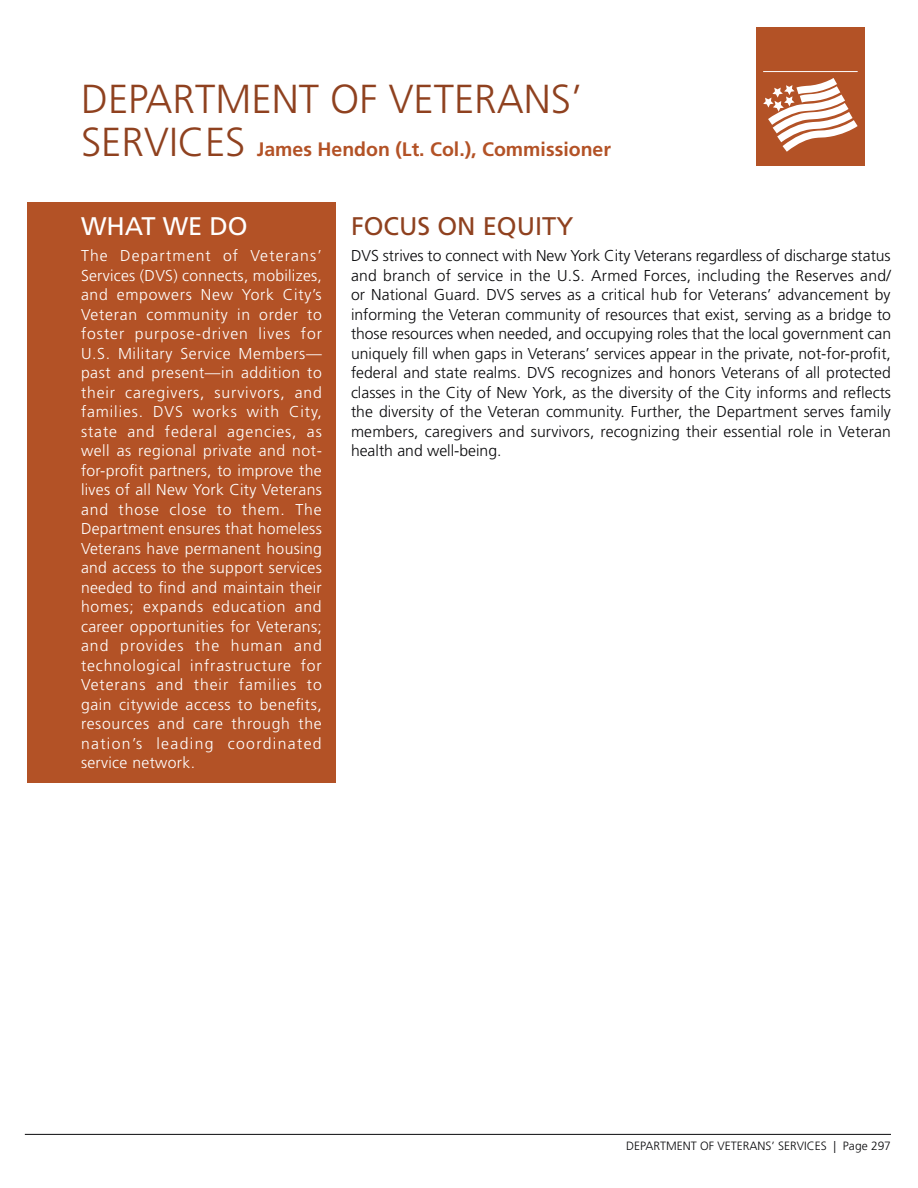
<style>
.page{position:relative;width:918px;height:1188px;background:#fff}
.page>*{position:absolute;margin:0;border:0;box-sizing:border-box;transform-origin:0 0}
.t1{font:300 40.5px "Frutiger LT Std";color:#8f411f}
.t2{font:25.5px "Frutiger LT Std";color:#8f411f}
.t3{font:25.5px "Frutiger LT Std";color:#fff}
.t4{font:700 19.5px "Frutiger LT Std";color:#b35226}
.t5{font:300 15.75px/19.5px "Frutiger LT Std";letter-spacing:.08em;color:#fff;text-align:justify}
.t6{font:300 15.75px/19.5px "Frutiger LT Std";letter-spacing:.01em;color:#09090b;text-align:justify}
.t7{font:300 12px "Frutiger LT Std";color:#09090b}
.s1{font-weight:300;font-size:40.5px;color:#8f411f}
</style>
<div class="page">
<hr style="left:25px;top:1134px;width:866px;height:1px;background:#09090b">
<div style="left:756px;top:27px;width:108px;height:139px;background:#b35226"></div>
<svg style="left:763px;top:78px;width:95px;height:74px"></svg>
<hr style="left:763px;top:71px;width:95px;height:1px;background:#fff">
<div style="left:27px;top:202px;width:309px;height:580px;background:#b35226"></div>
<h1 class="t1" style="left:81px;top:76px;width:503px">DEPARTMENT OF VETERANS’</h1>
<p class="t4" style="left:81px;top:138px;width:532px"><span class="s1">SERVICES</span> James Hendon (Lt. Col.), Commissioner</p>
<h2 class="t3" style="left:81px;top:211px;width:168px">WHAT WE DO</h2>
<p class="t5" style="left:81px;top:246px;width:242px">The Department of Veterans’ Services (DVS) connects, mobilizes, and empowers New York City’s Veteran community in order to foster purpose-driven lives for U.S. Military Service Members— past and present—in addition to their caregivers, survivors, and families. DVS works with City, state and federal agencies, as well as regional private and not&shy;for-profit partners, to improve the lives of all New York City Veterans and those close to them. The Department ensures that homeless Veterans have permanent housing and access to the support services needed to find and maintain their homes; expands education and career opportunities for Veterans; and provides the human and technological infrastructure for Veterans and their families to gain citywide access to benefits, resources and care through the nation’s leading coordinated service network.</p>
<h2 class="t2" style="left:351px;top:211px;width:224px">FOCUS ON EQUITY</h2>
<p class="t6" style="left:351px;top:246px;width:542px">DVS strives to connect with New York City Veterans regardless of discharge status and branch of service in the U.S. Armed Forces, including the Reserves and/ or National Guard. DVS serves as a critical hub for Veterans’ advancement by informing the Veteran community of resources that exist, serving as a bridge to those resources when needed, and occupying roles that the local government can uniquely fill when gaps in Veterans’ services appear in the private, not-for-profit, federal and state realms. DVS recognizes and honors Veterans of all protected classes in the City of New York, as the diversity of the City informs and reflects the diversity of the Veteran community. Further, the Department serves family members, caregivers and survivors, recognizing their essential role in Veteran health and well-being.</p>
<p class="t7" style="left:626px;top:1139px;width:266px">DEPARTMENT OF VETERANS’ SERVICES | Page 297</p>
</div>
